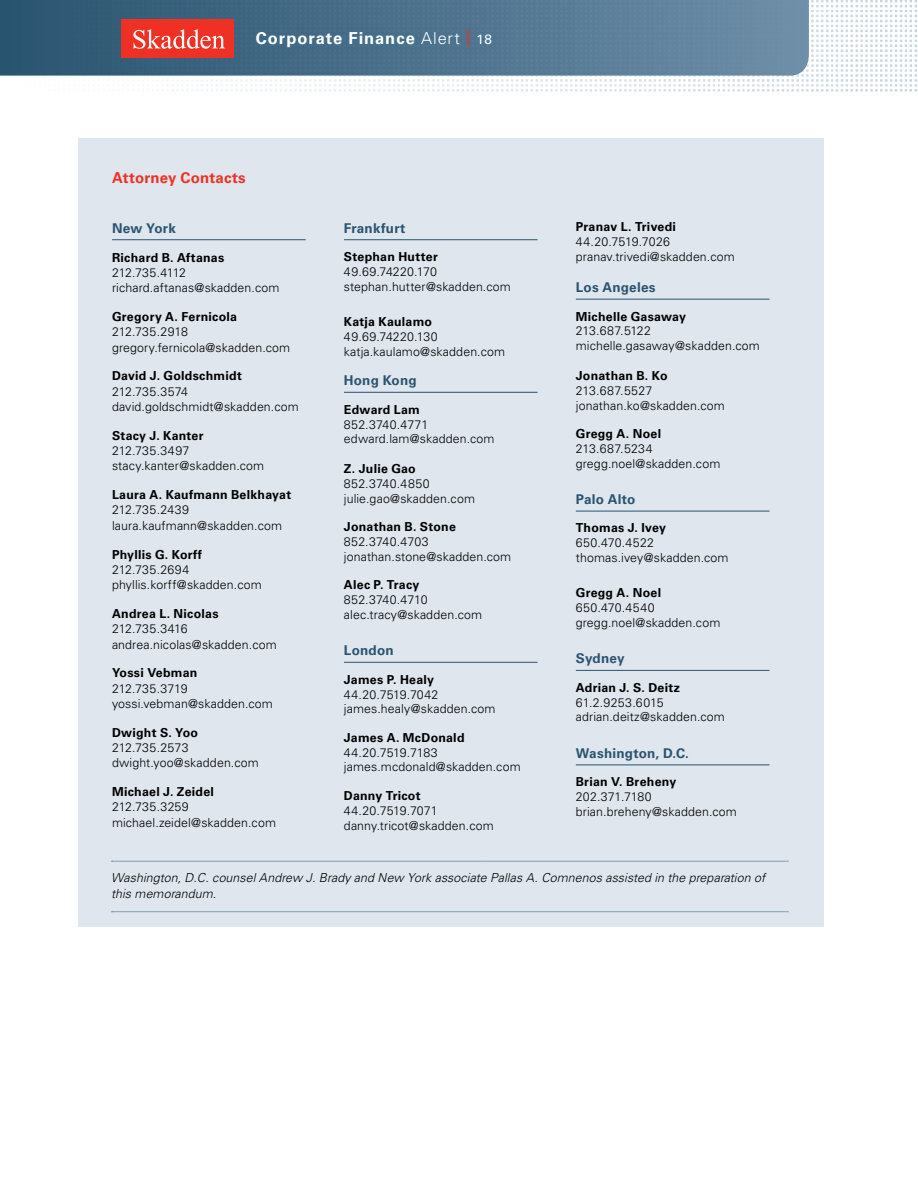
<style>
.page{position:relative;width:918px;height:1188px;background:#fff}
.page>*{position:absolute;margin:0;border:0;box-sizing:border-box;transform-origin:0 0}
.t1{font:700 16.5px "Univers LT Std";letter-spacing:.055em;color:#fff}
.t2{font:700 15px "Univers LT Std";letter-spacing:.01em;color:#ee3124}
.t3{font:700 13.5px "Univers LT Std";letter-spacing:.015em;color:#295470}
.t4{font:300 12.3px/14.9px "Univers LT Std";letter-spacing:.01em;color:#000}
.t5{font:700 12.3px "Univers LT Std";letter-spacing:.02em;color:#000}
.t6{font:italic 300 12.3px/16.5px "Univers LT Std";letter-spacing:.005em;color:#000}
.s1{font-weight:300}
.s2{font-weight:400;color:#ee3124}
.s3{font-weight:400;font-size:13.5px}
</style>
<div class="page">
<img style="left:0;top:0;width:917px;height:92px">
<div style="left:250px;top:24px;width:250px;height:31px;background:#476e8a"></div>
<div style="left:122px;top:20px;width:112px;height:38px;background:#ee3124"></div>
<svg style="left:133px;top:29px;width:92px;height:20px"></svg>
<div style="left:78px;top:138px;width:746px;height:789px;background:#dfe6ed"></div>
<hr style="left:112px;top:239px;width:194px;height:1px;background:#295470">
<hr style="left:344px;top:239px;width:194px;height:1px;background:#295470">
<hr style="left:344px;top:392px;width:194px;height:1px;background:#295470">
<hr style="left:344px;top:662px;width:194px;height:1px;background:#295470">
<hr style="left:576px;top:299px;width:194px;height:1px;background:#295470">
<hr style="left:576px;top:511px;width:194px;height:1px;background:#295470">
<hr style="left:576px;top:670px;width:194px;height:1px;background:#295470">
<hr style="left:576px;top:765px;width:194px;height:1px;background:#295470">
<svg style="left:111px;top:861px;width:677px;height:1px"></svg>
<svg style="left:111px;top:912px;width:677px;height:1px"></svg>
<h1 class="t1" style="left:256px;top:28px;width:237px">Corporate Finance <span class="s1">Alert</span> <span class="s2">|</span> <span class="s3">18</span></h1>
<p class="t2" style="left:112px;top:169px;width:135px">Attorney Contacts</p>
<p class="t3" style="left:112px;top:220px;width:65px">New York</p>
<p class="t5" style="left:112px;top:250px;width:114px">Richard B. Aftanas</p>
<p class="t4" style="left:112px;top:265px;width:169px;line-height:15.3px">212.735.4112 richard.aftanas@skadden.com</p>
<p class="t5" style="left:112px;top:309px;width:127px">Gregory A. Fernicola</p>
<p class="t4" style="left:112px;top:324px;width:180px;line-height:15.3px">212.735.2918 gregory.fernicola@skadden.com</p>
<p class="t5" style="left:112px;top:369px;width:131px">David J. Goldschmidt</p>
<p class="t4" style="left:112px;top:384px;width:188px;line-height:15.3px">212.735.3574 david.goldschmidt@skadden.com</p>
<p class="t5" style="left:112px;top:428px;width:93px">Stacy J. Kanter</p>
<p class="t4" style="left:112px;top:443px;width:154px;line-height:15.3px">212.735.3497 stacy.kanter@skadden.com</p>
<p class="t5" style="left:112px;top:488px;width:181px">Laura A. Kaufmann Belkhayat</p>
<p class="t4" style="left:112px;top:502px;width:172px;line-height:15.3px">212.735.2439 laura.kaufmann@skadden.com</p>
<p class="t5" style="left:112px;top:547px;width:92px">Phyllis G. Korff</p>
<p class="t4" style="left:112px;top:562px;width:151px;line-height:15.3px">212.735.2694 phyllis.korff@skadden.com</p>
<p class="t5" style="left:112px;top:606px;width:108px">Andrea L. Nicolas</p>
<p class="t4" style="left:112px;top:621px;width:166px;line-height:15.3px">212.735.3416 andrea.nicolas@skadden.com</p>
<p class="t5" style="left:112px;top:666px;width:87px">Yossi Vebman</p>
<p class="t4" style="left:112px;top:681px;width:162px;line-height:15.3px">212.735.3719 yossi.vebman@skadden.com</p>
<p class="t5" style="left:112px;top:725px;width:88px">Dwight S. Yoo</p>
<p class="t4" style="left:112px;top:740px;width:148px;line-height:15.3px">212.735.2573 dwight.yoo@skadden.com</p>
<p class="t5" style="left:112px;top:785px;width:104px">Michael J. Zeidel</p>
<p class="t4" style="left:112px;top:799px;width:165px;line-height:15.3px">212.735.3259 michael.zeidel@skadden.com</p>
<p class="t3" style="left:344px;top:220px;width:63px">Frankfurt</p>
<p class="t5" style="left:344px;top:250px;width:95px">Stephan Hutter</p>
<p class="t4" style="left:344px;top:264px;width:168px">49.69.74220.170 stephan.hutter@skadden.com</p>
<p class="t5" style="left:344px;top:314px;width:90px">Katja Kaulamo</p>
<p class="t4" style="left:344px;top:329px;width:163px">49.69.74220.130 katja.kaulamo@skadden.com</p>
<p class="t3" style="left:344px;top:373px;width:74px">Hong Kong</p>
<p class="t5" style="left:344px;top:402px;width:77px">Edward Lam</p>
<p class="t4" style="left:344px;top:417px;width:152px">852.3740.4771 edward.lam@skadden.com</p>
<p class="t5" style="left:344px;top:462px;width:73px">Z. Julie Gao</p>
<p class="t4" style="left:344px;top:476px;width:133px">852.3740.4850 julie.gao@skadden.com</p>
<p class="t5" style="left:344px;top:520px;width:113px">Jonathan B. Stone</p>
<p class="t4" style="left:344px;top:534px;width:169px">852.3740.4703 jonathan.stone@skadden.com</p>
<p class="t5" style="left:344px;top:578px;width:77px">Alec P. Tracy</p>
<p class="t4" style="left:344px;top:592px;width:140px">852.3740.4710 alec.tracy@skadden.com</p>
<p class="t3" style="left:344px;top:643px;width:51px">London</p>
<p class="t5" style="left:344px;top:672px;width:92px">James P. Healy</p>
<p class="t4" style="left:344px;top:687px;width:153px">44.20.7519.7042 james.healy@skadden.com</p>
<p class="t5" style="left:344px;top:730px;width:122px">James A. McDonald</p>
<p class="t4" style="left:344px;top:745px;width:178px">44.20.7519.7183 james.mcdonald@skadden.com</p>
<p class="t5" style="left:344px;top:788px;width:78px">Danny Tricot</p>
<p class="t4" style="left:344px;top:803px;width:151px">44.20.7519.7071 danny.tricot@skadden.com</p>
<p class="t5" style="left:576px;top:220px;width:102px">Pranav L. Trivedi</p>
<p class="t4" style="left:576px;top:235px;width:160px">44.20.7519.7026 pranav.trivedi@skadden.com</p>
<p class="t3" style="left:576px;top:280px;width:81px">Los Angeles</p>
<p class="t5" style="left:576px;top:309px;width:112px">Michelle Gasaway</p>
<p class="t4" style="left:576px;top:324px;width:186px">213.687.5122 michelle.gasaway@skadden.com</p>
<p class="t5" style="left:576px;top:368px;width:93px">Jonathan B. Ko</p>
<p class="t4" style="left:576px;top:383px;width:150px">213.687.5527 jonathan.ko@skadden.com</p>
<p class="t5" style="left:576px;top:426px;width:87px">Gregg A. Noel</p>
<p class="t4" style="left:576px;top:441px;width:146px">213.687.5234 gregg.noel@skadden.com</p>
<p class="t3" style="left:576px;top:491px;width:61px">Palo Alto</p>
<p class="t5" style="left:576px;top:521px;width:92px">Thomas J. Ivey</p>
<p class="t4" style="left:576px;top:536px;width:154px">650.470.4522 thomas.ivey@skadden.com</p>
<p class="t5" style="left:576px;top:586px;width:87px">Gregg A. Noel</p>
<p class="t4" style="left:576px;top:600px;width:146px">650.470.4540 gregg.noel@skadden.com</p>
<p class="t3" style="left:576px;top:651px;width:50px">Sydney</p>
<p class="t5" style="left:576px;top:680px;width:106px">Adrian J. S. Deitz</p>
<p class="t4" style="left:576px;top:695px;width:151px">61.2.9253.6015 adrian.deitz@skadden.com</p>
<p class="t3" style="left:576px;top:745px;width:115px">Washington, D.C.</p>
<p class="t5" style="left:576px;top:775px;width:102px">Brian V. Breheny</p>
<p class="t4" style="left:576px;top:789px;width:163px">202.371.7180 brian.breheny@skadden.com</p>
<p class="t6" style="left:111px;top:869px;width:655px">Washington, D.C. counsel Andrew J. Brady and New York associate Pallas A. Comnenos assisted in the preparation of this memorandum.</p>
</div>
